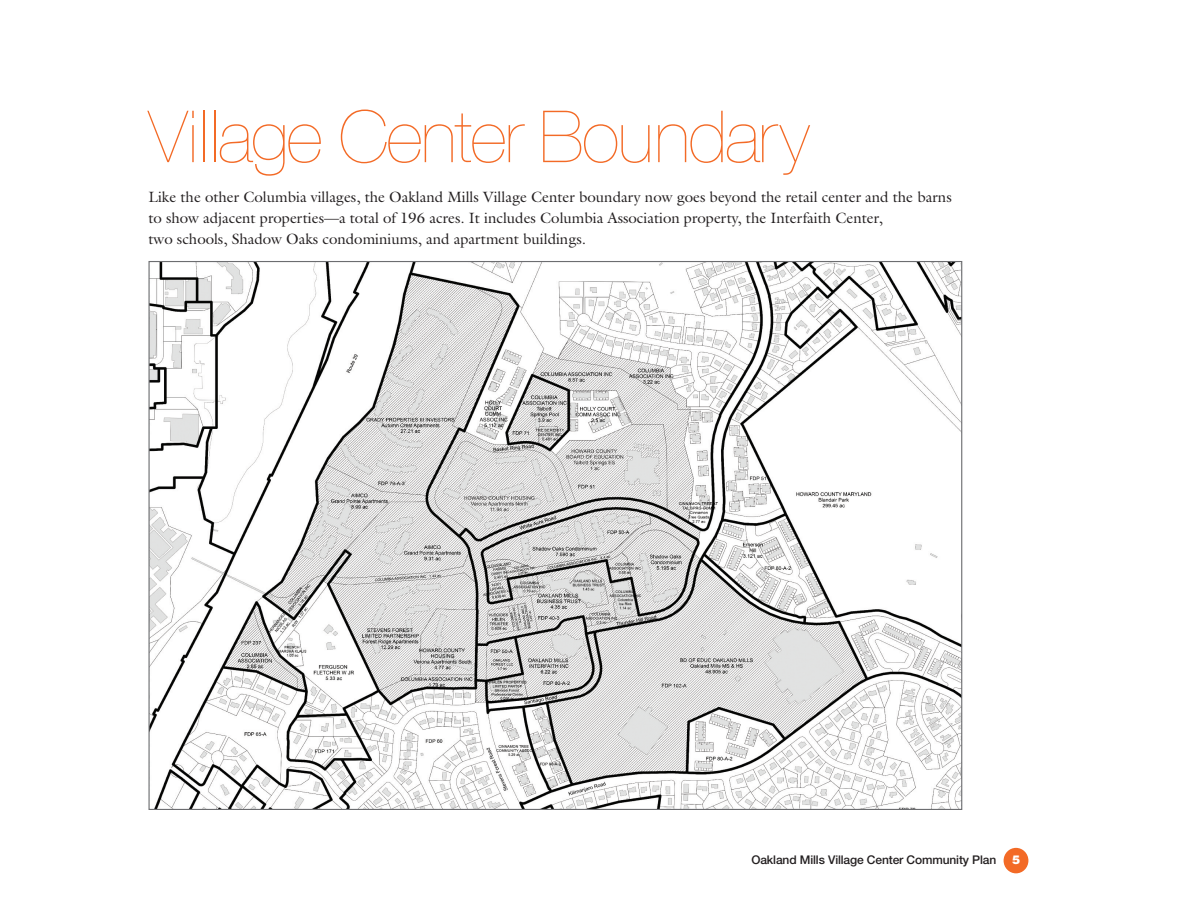
<style>
.page{position:relative;width:1188px;height:918px;background:#fff}
.page>*{position:absolute;margin:0;border:0;box-sizing:border-box;transform-origin:0 0}
.t1{font:200 72px "Helvetica Neue";letter-spacing:-.025em;color:#f36a26}
.t2{font:15px/21px "Galliard";color:#231f20}
.t3{font:500 12px "Helvetica Neue";letter-spacing:-.01em;color:#231f20}
.t4{font:900 12px "Helvetica";color:#fff}
</style>
<div class="page">
<div style="left:1004px;top:848px;width:24px;height:25px;background:#f36a26;border-radius:50%"></div>
<img style="left:150px;top:263px;width:810px;height:545px">
<h1 class="t1" style="left:148px;top:81px;width:662px">Village Center Boundary</h1>
<p class="t2" style="left:148px;top:187px;width:805px">Like the other Columbia villages, the Oakland Mills Village Center boundary now goes beyond the retail center and the barns to show adjacent properties—a total of 196 acres. It includes Columbia Association property, the Interfaith Center,<br>two schools, Shadow Oaks condominiums, and apartment buildings.</p>
<p class="t3" style="left:751px;top:850px;width:246px">Oakland Mills Village Center Community Plan</p>
<p class="t4" style="left:1012px;top:855px;width:10px">5</p>
</div>
